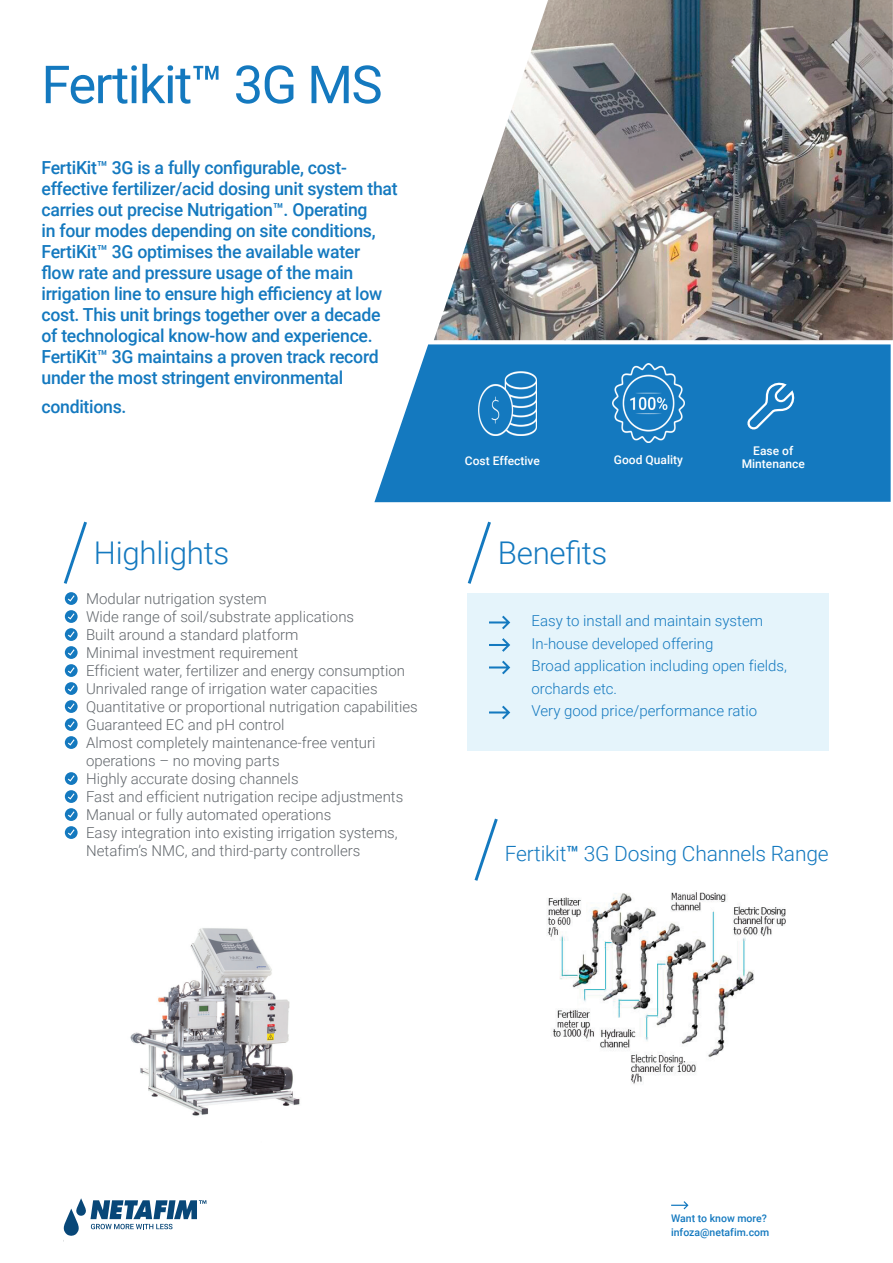
<style>
.page{position:relative;width:893px;height:1263px;background:#fff}
.page>*{position:absolute;margin:0;border:0;box-sizing:border-box;transform-origin:0 0}
.t1{font:52.5px "Roboto";letter-spacing:-.03em;color:#1479bf}
.t2{font:300 31.35px "Roboto";letter-spacing:-.01em;color:#1479bf}
.t3{font:300 21px "Roboto";letter-spacing:-.01em;color:#1479bf}
.t4{font:500 18px/21px "Roboto";letter-spacing:-.015em;color:#1479bf}
.t5{font:300 15px/18px "Roboto";color:#63686d}
.t6{font:300 15px/22.5px "Roboto";color:#1479bf}
.t7{font:500 12px/13.5px "Roboto";color:#fff;text-align:center}
.t8{font:500 10.5px/13.5px "Roboto";color:#1479bf}
.s1{font-weight:500}
</style>
<div class="page">
<svg style="left:374px;top:344px;width:517px;height:158px;background:#2382c3"></svg>
<img style="left:612px;top:364px;width:73px;height:78px">
<img style="left:434px;top:0;width:459px;height:340px">
<svg style="left:63px;top:521px;width:24px;height:63px"></svg>
<svg style="left:467px;top:521px;width:24px;height:63px"></svg>
<div style="left:468px;top:594px;width:361px;height:157px;background:#e5f4fb"></div>
<svg style="left:489px;top:616px;width:21px;height:13px"></svg>
<svg style="left:489px;top:638px;width:21px;height:14px"></svg>
<svg style="left:489px;top:661px;width:21px;height:13px"></svg>
<svg style="left:489px;top:706px;width:21px;height:13px"></svg>
<svg style="left:65px;top:592px;width:13px;height:13px"></svg>
<svg style="left:67px;top:594px;width:9px;height:8px"></svg>
<svg style="left:65px;top:610px;width:13px;height:13px"></svg>
<svg style="left:67px;top:612px;width:9px;height:8px"></svg>
<svg style="left:65px;top:628px;width:13px;height:13px"></svg>
<svg style="left:67px;top:630px;width:9px;height:8px"></svg>
<svg style="left:65px;top:646px;width:13px;height:13px"></svg>
<svg style="left:67px;top:648px;width:9px;height:8px"></svg>
<svg style="left:65px;top:664px;width:13px;height:13px"></svg>
<svg style="left:67px;top:666px;width:9px;height:8px"></svg>
<svg style="left:65px;top:682px;width:13px;height:13px"></svg>
<svg style="left:67px;top:684px;width:9px;height:8px"></svg>
<svg style="left:65px;top:700px;width:13px;height:13px"></svg>
<svg style="left:67px;top:702px;width:9px;height:8px"></svg>
<svg style="left:65px;top:718px;width:13px;height:13px"></svg>
<svg style="left:67px;top:720px;width:9px;height:8px"></svg>
<svg style="left:65px;top:736px;width:13px;height:13px"></svg>
<svg style="left:67px;top:738px;width:9px;height:8px"></svg>
<svg style="left:65px;top:772px;width:13px;height:13px"></svg>
<svg style="left:67px;top:774px;width:9px;height:8px"></svg>
<svg style="left:65px;top:790px;width:13px;height:13px"></svg>
<svg style="left:67px;top:792px;width:9px;height:8px"></svg>
<svg style="left:65px;top:808px;width:13px;height:13px"></svg>
<svg style="left:67px;top:810px;width:9px;height:8px"></svg>
<svg style="left:65px;top:826px;width:13px;height:13px"></svg>
<svg style="left:67px;top:828px;width:9px;height:8px"></svg>
<img style="left:130px;top:928px;width:170px;height:188px">
<svg style="left:745px;top:382px;width:50px;height:50px;background:#368cc8"></svg>
<img style="left:547px;top:890px;width:239px;height:194px">
<svg style="left:474px;top:818px;width:24px;height:63px"></svg>
<img style="left:478px;top:371px;width:58px;height:65px">
<svg style="left:671px;top:1201px;width:17px;height:8px"></svg>
<svg style="left:63px;top:1198px;width:143px;height:44px"></svg>
<h1 class="t1" style="left:41px;top:48px;width:343px">Fertikit<span class="s1">™</span> 3G MS</h1>
<p class="t4" style="left:41px;top:156px;width:358px">FertiKit™ 3G is a fully configurable, cost&shy;effective fertilizer/acid dosing unit system that carries out precise Nutrigation™. Operating<br>in four modes depending on site conditions, FertiKit™ 3G optimises the available water flow rate and pressure usage of the main irrigation line to ensure high efficiency at low cost. This unit brings together over a decade of technological know-how and experience.<br>FertiKit™ 3G maintains a proven track record under the most stringent environmental</p>
<p class="t4" style="left:41px;top:395px;width:87px">conditions.</p>
<p class="t7" style="left:465px;top:453px;width:76px">Cost Effective</p>
<p class="t7" style="left:614px;top:453px;width:70px">Good Quality</p>
<h2 class="t2" style="left:94px;top:530px;width:137px">Highlights</h2>
<h2 class="t2" style="left:498px;top:530px;width:111px">Benefits</h2>
<p class="t7" style="left:742px;top:443px;width:65px">Ease of<br>Mintenance</p>
<p class="t5" style="left:86px;top:589px;width:333px">Modular nutrigation system<br>Wide range of soil/substrate applications<br>Built around a standard platform<br>Minimal investment requirement<br>Efficient water, fertilizer and energy consumption Unrivaled range of irrigation water capacities Quantitative or proportional nutrigation capabilities Guaranteed EC and pH control<br>Almost completely maintenance-free venturi operations – no moving parts<br>Highly accurate dosing channels<br>Fast and efficient nutrigation recipe adjustments Manual or fully automated operations<br>Easy integration into existing irrigation systems, Netafim’s NMC, and third-party controllers</p>
<p class="t6" style="left:531px;top:609px;width:257px">Easy to install and maintain system<br>In-house developed offering<br>Broad application including open fields, orchards etc.<br>Very good price/performance ratio</p>
<h3 class="t3" style="left:505px;top:838px;width:325px">Fertikit<span class="s1">™</span> 3G Dosing Channels Range</h3>
<p class="t8" style="left:671px;top:1211px;width:100px">Want to know more? infoza@netafim.com</p>
</div>
